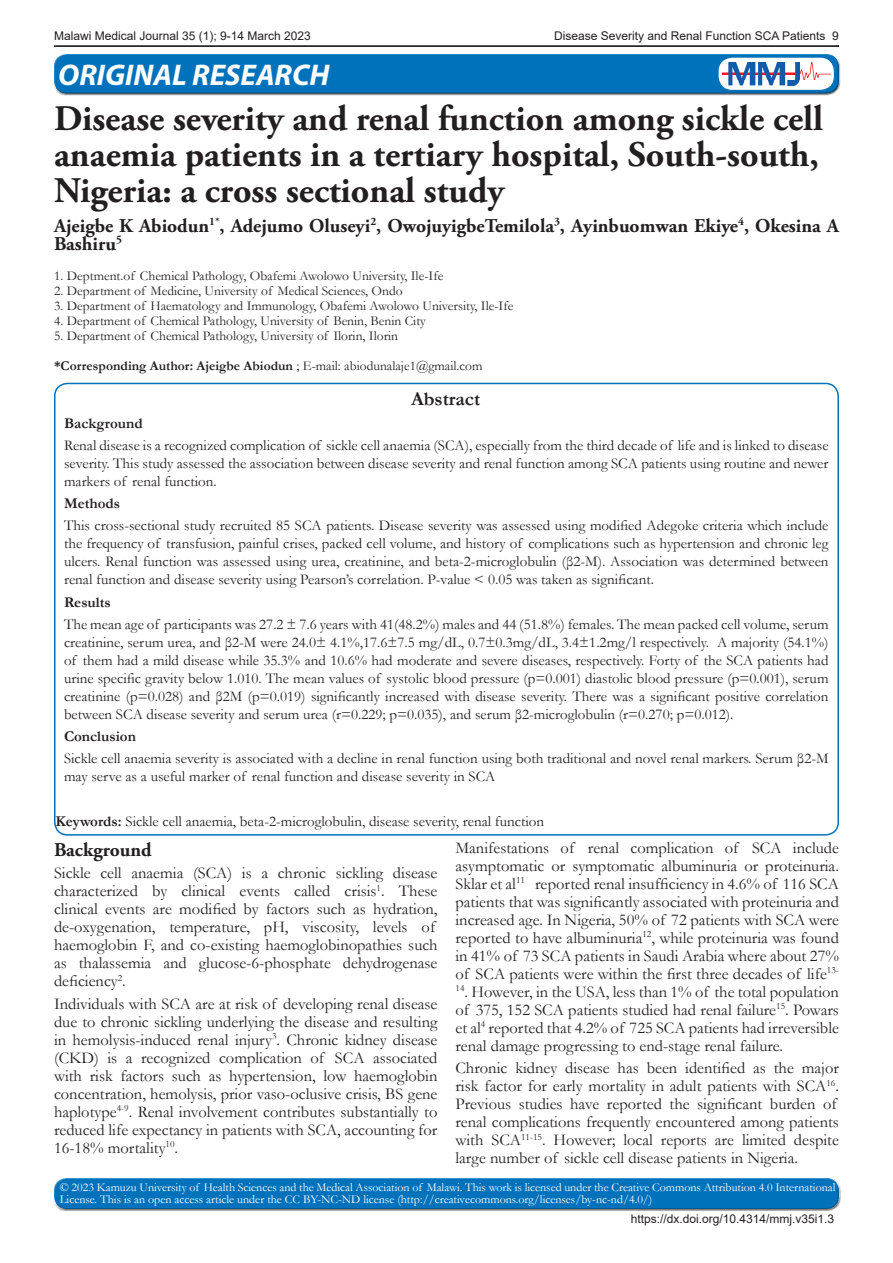
<style>
.page{position:relative;width:893px;height:1263px;background:#fff}
.page>*{position:absolute;margin:0;border:0;box-sizing:border-box;transform-origin:0 0}
.t1{font:700 36px/36px "Adobe Garamond Pro";color:#231f20;text-align:justify}
.t2{font:italic 700 30px "Myriad Pro";color:#fff}
.MMJ_Author_Name{font:700 19.5px/18px "Adobe Garamond Pro";color:#231f20}
.MMJ_Heading_1{font:700 19.5px "Adobe Garamond Pro";color:#231f20}
.MMJ_Main_Abstract_He{font:700 19.5px "Garamond";color:#231f20}
.MMJ_Body_Text{font:16.5px/18px "Garamond";color:#231f20;text-align:justify}
.MMJ_Body_Text-2{font:15px/18px "Garamond";color:#231f20;text-align:justify}
.MMJ_Body_Text-3{font:700 15px "Garamond";color:#231f20}
.MMJ_Author_Instituti{font:13.5px "Garamond";color:#231f20}
.MMJ_Author_Instituti-2{font:700 13.5px "Garamond";color:#231f20}
.t3{font:12px/12px "Garamond";color:#fff}
.MMJ_Article_heading{font:12px "Arial";color:#231f20}
.s1{font-weight:400}
.s2{font-weight:700}
</style>
<div class="page">
<hr style="left:53px;top:45px;width:787px;height:4px;background:#231f20;opacity:.75">
<div style="left:52px;top:1176px;width:789px;height:28px;background:#fff;opacity:.75"></div>
<div style="left:52px;top:1181px;width:789px;height:30px;background:#231f20;opacity:.75"></div>
<div style="left:52px;top:52px;width:788px;height:39px;background:#fff;opacity:.75"></div>
<div style="left:52px;top:59px;width:788px;height:36px;background:#231f20;opacity:.75"></div>
<div style="left:719px;top:58px;width:115px;height:32px;background:#fff;border-radius:13px"></div>
<img style="left:722px;top:62px;width:108px;height:23px">
<div style="left:54px;top:383px;width:785px;height:453px;border:2px solid #0072bc;border-radius:13px"></div>
<p class="MMJ_Article_heading" style="left:54px;top:28px;width:258px">Malawi Medical Journal 35 (1); 9-14 March 2023</p>
<p class="MMJ_Article_heading" style="left:554px;top:28px;width:286px">Disease Severity and Renal Function SCA Patients 9</p>
<h2 class="t2" style="left:58px;top:55px;width:273px">ORIGINAL RESEARCH</h2>
<p class="t1" style="left:54px;top:102px;width:771px">Disease severity and renal function among sickle cell anaemia patients in a tertiary hospital, South-south, Nigeria: a cross sectional study</p>
<p class="MMJ_Author_Name" style="left:54px;top:217px;width:786px">Ajeigbe K Abiodun<sup>1*</sup>, Adejumo Oluseyi<sup>2</sup>, OwojuyigbeTemilola<sup>3</sup>, Ayinbuomwan Ekiye<sup>4</sup>, Okesina A<br>Bashiru<sup>5</sup></p>
<p class="MMJ_Author_Instituti" style="left:54px;top:266px;width:391px">1. Deptment.of Chemical Pathology, Obafemi Awolowo University, Ile-Ife</p>
<p class="MMJ_Author_Instituti" style="left:54px;top:281px;width:350px">2. Department of Medicine, University of Medical Sciences, Ondo</p>
<p class="MMJ_Author_Instituti" style="left:54px;top:296px;width:461px">3. Department of Haematology and Immunology, Obafemi Awolowo University, Ile-Ife</p>
<p class="MMJ_Author_Instituti" style="left:54px;top:311px;width:373px">4. Department of Chemical Pathology, University of Benin, Benin City</p>
<p class="MMJ_Author_Instituti" style="left:54px;top:326px;width:346px">5. Department of Chemical Pathology, University of Ilorin, Ilorin</p>
<p class="MMJ_Author_Instituti-2" style="left:54px;top:356px;width:430px">*Corresponding Author: Ajeigbe Abiodun <span class="s1">; E-mail: abiodunalaje1@gmail.com</span></p>
<p class="MMJ_Main_Abstract_He" style="left:411px;top:386px;width:71px">Abstract</p>
<p class="MMJ_Body_Text-3" style="left:64px;top:413px;width:80px">Background</p>
<p class="MMJ_Body_Text-2" style="left:64px;top:436px;width:766px">Renal disease is a recognized complication of sickle cell anaemia (SCA), especially from the third decade of life and is linked to disease severity. This study assessed the association between disease severity and renal function among SCA patients using routine and newer markers of renal function.</p>
<p class="MMJ_Body_Text-3" style="left:64px;top:493px;width:58px">Methods</p>
<p class="MMJ_Body_Text-2" style="left:64px;top:516px;width:766px">This cross-sectional study recruited 85 SCA patients. Disease severity was assessed using modified Adegoke criteria which include the frequency of transfusion, painful crises, packed cell volume, and history of complications such as hypertension and chronic leg ulcers. Renal function was assessed using urea, creatinine, and beta-2-microglobulin (β2-M). Association was determined between renal function and disease severity using Pearson’s correlation. P-value &lt; 0.05 was taken as significant.</p>
<p class="MMJ_Body_Text-3" style="left:64px;top:592px;width:48px">Results</p>
<p class="MMJ_Body_Text-2" style="left:64px;top:615px;width:766px">The mean age of participants was 27.2 ± 7.6 years with 41(48.2%) males and 44 (51.8%) females. The mean packed cell volume, serum creatinine, serum urea, and β2-M were 24.0± 4.1%,17.6±7.5 mg/dL, 0.7±0.3mg/dL, 3.4±1.2mg/l respectively. A majority (54.1%) of them had a mild disease while 35.3% and 10.6% had moderate and severe diseases, respectively. Forty of the SCA patients had urine specific gravity below 1.010. The mean values of systolic blood pressure (p=0.001) diastolic blood pressure (p=0.001), serum creatinine (p=0.028) and β2M (p=0.019) significantly increased with disease severity. There was a significant positive correlation between SCA disease severity and serum urea (r=0.229; p=0.035), and serum β2-microglobulin (r=0.270; p=0.012).</p>
<p class="MMJ_Body_Text-3" style="left:64px;top:726px;width:74px">Conclusion</p>
<p class="MMJ_Body_Text-2" style="left:64px;top:749px;width:766px">Sickle cell anaemia severity is associated with a decline in renal function using both traditional and novel renal markers. Serum β2-M may serve as a useful marker of renal function and disease severity in SCA</p>
<p class="MMJ_Body_Text-2" style="left:56px;top:812px;width:490px"><span class="s2">Keywords:</span> Sickle cell anaemia, beta-2-microglobulin, disease severity, renal function</p>
<p class="MMJ_Heading_1" style="left:54px;top:838px;width:99px">Background</p>
<p class="MMJ_Body_Text" style="left:54px;top:864px;width:385px;text-align:left">Sickle cell anaemia (SCA) is a chronic sickling disease characterized by clinical events called crisis<sup>1</sup>. These clinical events are modified by factors such as hydration, de-oxygenation, temperature, pH, viscosity, levels of haemoglobin F, and co-existing haemoglobinopathies such as thalassemia and glucose-6-phosphate dehydrogenase deficiency<sup>2</sup>.</p>
<p class="MMJ_Body_Text" style="left:54px;top:994px;width:385px">Individuals with SCA are at risk of developing renal disease due to chronic sickling underlying the disease and resulting in hemolysis-induced renal injury<sup>3</sup>. Chronic kidney disease (CKD) is a recognized complication of SCA associated with risk factors such as hypertension, low haemoglobin concentration, hemolysis, prior vaso-oclusive crisis, BS gene haplotype<sup>4-9</sup>. Renal involvement contributes substantially to reduced life expectancy in patients with SCA, accounting for 16-18% mortality<sup>10</sup>.</p>
<p class="MMJ_Body_Text" style="left:455px;top:838px;width:385px">Manifestations of renal complication of SCA include asymptomatic or symptomatic albuminuria or proteinuria.<br>Sklar et al<sup>11</sup> reported renal insufficiency in 4.6% of 116 SCA patients that was significantly associated with proteinuria and increased age. In Nigeria, 50% of 72 patients with SCA were reported to have albuminuria<sup>12</sup>, while proteinuria was found in 41% of 73 SCA patients in Saudi Arabia where about 27% of SCA patients were within the first three decades of life<sup>13-</sup></p>
<p class="MMJ_Body_Text" style="left:455px;top:982px;width:385px"><sup>14</sup>. However, in the USA, less than 1% of the total population of 375, 152 SCA patients studied had renal failure<sup>15</sup>. Powars et al<sup>4</sup> reported that 4.2% of 725 SCA patients had irreversible renal damage progressing to end-stage renal failure.</p>
<p class="MMJ_Body_Text" style="left:455px;top:1058px;width:385px;text-align:left">Chronic kidney disease has been identified as the major risk factor for early mortality in adult patients with SCA<sup>16</sup>.<br>Previous studies have reported the significant burden of renal complications frequently encountered among patients with SCA<sup>11-15</sup>. However; local reports are limited despite large number of sickle cell disease patients in Nigeria.</p>
<p class="t3" style="left:60px;top:1181px;width:777px">© 2023 Kamuzu University of Health Sciences and the Medical Association of Malawi. This work is licensed under the Creative Commons Attribution 4.0 International<br>License. This is an open access article under the CC BY-NC-ND license (http://creativecommons.org/licenses/by-nc-nd/4.0/)</p>
<p class="MMJ_Article_heading" style="left:631px;top:1210px;width:205px">https://dx.doi.org/10.4314/mmj.v35i1.3</p>
</div>
